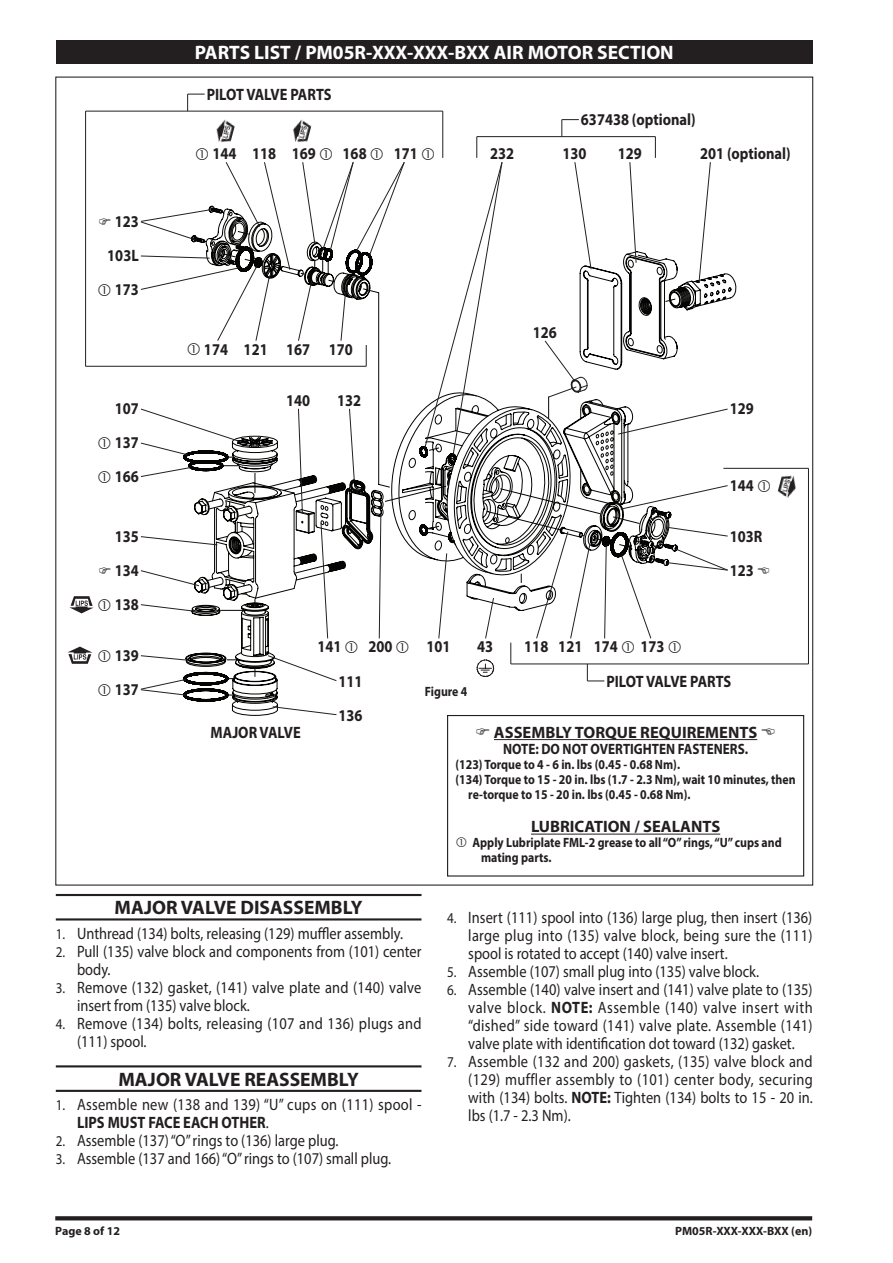
<style>
.page{position:relative;width:893px;height:1263px;background:#fff}
.page>*{position:absolute;margin:0;border:0;box-sizing:border-box;transform-origin:0 0}
.Heading_reverse_bold{font:700 19.5px "Myriad Pro";color:#fff}
.Heading{font:700 19.5px "Myriad Pro";color:#231f20}
.t1{font:16.5px/18px "Myriad Pro";color:#231f20;scale:.88 1}
.Part_I_D__bold_left{font:700 16.5px "Myriad Pro";color:#231f20;scale:.88 1}
.t2{font:16.5px/18px "Myriad Pro";letter-spacing:.02em;color:#231f20;scale:.88 1}
.Part_I_D__bold_cente{font:700 16.5px "Myriad Pro";color:#231f20;scale:.88 1}
.Body_bold_11{font:700 16.5px "Myriad Pro";color:#231f20}
.Part_I_D__bold_right{font:700 16.5px "Myriad Pro";color:#231f20;scale:.88 1}
.Body_bold_11_n{font:700 16.5px "Myriad Pro";color:#231f20;scale:.88 1}
.body_bold_10_n{font:700 15px "Myriad Pro";color:#231f20;scale:.88 1}
.body_bold_9_n{font:700 13.5px/15px "Myriad Pro";color:#231f20;scale:.88 1}
.Body_bold_11_n-2{font:700 13.5px "Myriad Pro";color:#231f20;scale:.88 1}
.t3{font:700 12px "Myriad Pro";color:#231f20}
.s1{font-size:15px}
.s2{font-weight:700}
</style>
<div class="page">
<svg style="left:55px;top:1216px;width:757px;height:4px;background:#2e2b2c"></svg>
<div style="left:56px;top:40px;width:757px;height:24px;background:#231f20"></div>
<div style="left:447px;top:715px;width:357px;height:161px;border:1px solid #231f20"></div>
<hr style="left:494px;top:739px;width:263px;height:1px;background:#231f20">
<hr style="left:531px;top:834px;width:189px;height:1px;background:#231f20">
<img style="left:67px;top:646px;width:26px;height:18px">
<img style="left:69px;top:596px;width:25px;height:18px">
<hr style="left:511px;top:664px;width:297px;height:1px;background:#231f20">
<hr style="left:808px;top:468px;width:1px;height:196px;background:#231f20">
<hr style="left:723px;top:468px;width:85px;height:1px;background:#231f20">
<img style="left:777px;top:475px;width:19px;height:23px">
<hr style="left:86px;top:111px;width:357px;height:1px;background:#231f20">
<hr style="left:442px;top:111px;width:1px;height:47px;background:#231f20">
<hr style="left:85px;top:111px;width:1px;height:255px;background:#231f20">
<hr style="left:86px;top:366px;width:280px;height:1px;background:#231f20">
<svg style="left:187px;top:94px;width:18px;height:17px"></svg>
<hr style="left:56px;top:894px;width:365px;height:2px;background:#231f20">
<hr style="left:56px;top:918px;width:365px;height:2px;background:#231f20">
<hr style="left:56px;top:1065px;width:365px;height:2px;background:#231f20">
<hr style="left:56px;top:1090px;width:365px;height:2px;background:#231f20">
<svg style="left:140px;top:119px;width:588px;height:597px"></svg>
<p class="Heading_reverse_bold" style="left:195px;top:39px;width:480px">PARTS LIST / PM05R-XXX-XXX-BXX AIR MOTOR SECTION</p>
<p class="Part_I_D__bold_right" style="left:115px;top:211px;width:29px">123</p>
<p class="Part_I_D__bold_right" style="left:107px;top:245px;width:37px">103L</p>
<p class="Part_I_D__bold_right" style="left:115px;top:279px;width:29px">173</p>
<p class="Part_I_D__bold_right" style="left:115px;top:398px;width:29px">107</p>
<p class="Part_I_D__bold_right" style="left:115px;top:432px;width:29px">137</p>
<p class="Part_I_D__bold_right" style="left:115px;top:466px;width:29px">166</p>
<p class="Part_I_D__bold_right" style="left:115px;top:526px;width:29px">135</p>
<p class="Part_I_D__bold_right" style="left:115px;top:560px;width:29px">134</p>
<p class="Part_I_D__bold_right" style="left:115px;top:594px;width:29px">138</p>
<p class="Part_I_D__bold_right" style="left:115px;top:645px;width:29px">139</p>
<p class="Part_I_D__bold_right" style="left:115px;top:679px;width:29px">137</p>
<p class="Part_I_D__bold_left" style="left:207px;top:83px;width:143px">PILOT VALVE PARTS</p>
<p class="Part_I_D__bold_right" style="left:212px;top:143px;width:29px">144</p>
<p class="Part_I_D__bold_cente" style="left:252px;top:143px;width:29px">118</p>
<p class="Part_I_D__bold_left" style="left:292px;top:143px;width:29px">169</p>
<p class="Part_I_D__bold_cente" style="left:343px;top:143px;width:29px">168</p>
<p class="Part_I_D__bold_left" style="left:394px;top:143px;width:29px">171</p>
<p class="Part_I_D__bold_cente" style="left:490px;top:143px;width:29px">232</p>
<p class="Part_I_D__bold_left" style="left:581px;top:109px;width:132px">637438 (optional)</p>
<p class="Body_bold_11_n" style="left:563px;top:143px;width:29px">130</p>
<p class="Part_I_D__bold_cente" style="left:618px;top:143px;width:29px">129</p>
<p class="Part_I_D__bold_left" style="left:700px;top:143px;width:104px">201 (optional)</p>
<p class="Part_I_D__bold_right" style="left:204px;top:338px;width:29px">174</p>
<p class="Part_I_D__bold_cente" style="left:244px;top:338px;width:29px">121</p>
<p class="Part_I_D__bold_cente" style="left:286px;top:338px;width:29px">167</p>
<p class="Part_I_D__bold_cente" style="left:329px;top:338px;width:29px">170</p>
<p class="Part_I_D__bold_cente" style="left:286px;top:389px;width:29px">140</p>
<p class="Part_I_D__bold_cente" style="left:337px;top:389px;width:29px">132</p>
<p class="Part_I_D__bold_left" style="left:317px;top:636px;width:29px">141</p>
<p class="Part_I_D__bold_left" style="left:368px;top:636px;width:29px">200</p>
<p class="Part_I_D__bold_cente" style="left:426px;top:636px;width:29px">101</p>
<p class="Part_I_D__bold_left" style="left:339px;top:670px;width:29px">111</p>
<p class="Part_I_D__bold_left" style="left:339px;top:704px;width:29px">136</p>
<p class="Body_bold_11_n-2" style="left:425px;top:682px;width:50px">Figure 4</p>
<p class="Part_I_D__bold_cente" style="left:477px;top:636px;width:20px">43</p>
<p class="Body_bold_11_n" style="left:533px;top:321px;width:29px">126</p>
<p class="Part_I_D__bold_left" style="left:730px;top:398px;width:29px">129</p>
<p class="Part_I_D__bold_left" style="left:730px;top:475px;width:29px">144</p>
<p class="Part_I_D__bold_left" style="left:730px;top:526px;width:39px">103R</p>
<p class="Part_I_D__bold_left" style="left:730px;top:560px;width:29px">123</p>
<p class="Part_I_D__bold_cente" style="left:524px;top:636px;width:29px">118</p>
<p class="Part_I_D__bold_cente" style="left:558px;top:636px;width:29px">121</p>
<p class="Part_I_D__bold_left" style="left:594px;top:636px;width:29px">174</p>
<p class="Part_I_D__bold_left" style="left:640px;top:636px;width:29px">173</p>
<p class="Part_I_D__bold_left" style="left:606px;top:670px;width:143px">PILOT VALVE PARTS</p>
<p class="Part_I_D__bold_cente" style="left:211px;top:721px;width:104px">MAJOR VALVE</p>
<p class="Body_bold_11" style="left:494px;top:722px;width:265px">ASSEMBLY TORQUE REQUIREMENTS</p>
<p class="body_bold_10_n" style="left:503px;top:740px;width:280px">NOTE: DO NOT OVERTIGHTEN FASTENERS.</p>
<p class="body_bold_9_n" style="left:455px;top:757px;width:257px">(123) Torque to 4 - 6 in. lbs (0.45 - 0.68 Nm).</p>
<p class="body_bold_9_n" style="left:468px;top:772px;width:373px;text-indent:-13px">(134) Torque to 15 - 20 in. lbs (1.7 - 2.3 Nm), wait 10 minutes, then re-torque to 15 - 20 in. lbs (0.45 - 0.68 Nm).</p>
<p class="Body_bold_11" style="left:531px;top:816px;width:191px">LUBRICATION / SEALANTS</p>
<p class="body_bold_9_n" style="left:481px;top:835px;width:343px;text-indent:-9px">Apply Lubriplate FML-2 grease to all “O” rings, “U” cups and mating parts.</p>
<p class="Heading" style="left:115px;top:895px;width:250px">MAJOR VALVE DISASSEMBLY</p>
<p class="t1" style="left:56px;top:924px;width:396px"><span class="s1">1.</span> Unthread (134) bolts, releasing (129) muffler assembly.</p>
<p class="t1" style="left:77px;top:942px;width:393px;text-indent:-21px"><span class="s1">2.</span> Pull (135) valve block and components from (101) center body.</p>
<p class="t1" style="left:77px;top:978px;width:393px;text-indent:-21px"><span class="s1">3.</span> Remove (132) gasket, (141) valve plate and (140) valve insert from (135) valve block.</p>
<p class="t1" style="left:77px;top:1014px;width:393px;text-indent:-21px"><span class="s1">4.</span> Remove (134) bolts, releasing (107 and 136) plugs and (111) spool.</p>
<p class="Heading" style="left:118px;top:1066px;width:242px">MAJOR VALVE REASSEMBLY</p>
<p class="t2" style="left:77px;top:1095px;width:393px;text-indent:-21px"><span class="s1">1.</span> Assemble new (138 and 139) “U” cups on (111) spool -<br><span class="s2">LIPS MUST FACE EACH OTHER</span>.</p>
<p class="t1" style="left:56px;top:1131px;width:323px"><span class="s1">2.</span> Assemble (137) “O” rings to (136) large plug.</p>
<p class="t1" style="left:56px;top:1149px;width:383px"><span class="s1">3.</span> Assemble (137 and 166) “O” rings to (107) small plug.</p>
<p class="t1" style="left:468px;top:908px;width:393px;text-align:justify;text-indent:-21px"><span class="s1">4.</span> Insert (111) spool into (136) large plug, then insert (136) large plug into (135) valve block, being sure the (111) spool is rotated to accept (140) valve insert.</p>
<p class="t1" style="left:447px;top:962px;width:356px"><span class="s1">5.</span> Assemble (107) small plug into (135) valve block.</p>
<p class="t1" style="left:468px;top:980px;width:393px;text-align:justify;text-indent:-21px"><span class="s1">6.</span> Assemble (140) valve insert and (141) valve plate to (135) valve block. <span class="s2">NOTE:</span> Assemble (140) valve insert with “dished” side toward (141) valve plate. Assemble (141) valve plate with identification dot toward (132) gasket.</p>
<p class="t1" style="left:468px;top:1052px;width:393px;text-align:justify;text-indent:-21px"><span class="s1">7.</span> Assemble (132 and 200) gaskets, (135) valve block and (129) muffler assembly to (101) center body, securing with (134) bolts. <span class="s2">NOTE:</span> Tighten (134) bolts to 15 - 20 in. lbs (1.7 - 2.3 Nm).</p>
<p class="t3" style="left:55px;top:1223px;width:66px">Page 8 of 12</p>
<p class="t3" style="left:675px;top:1223px;width:138px">PM05R-XXX-XXX-BXX (en)</p>
</div>
